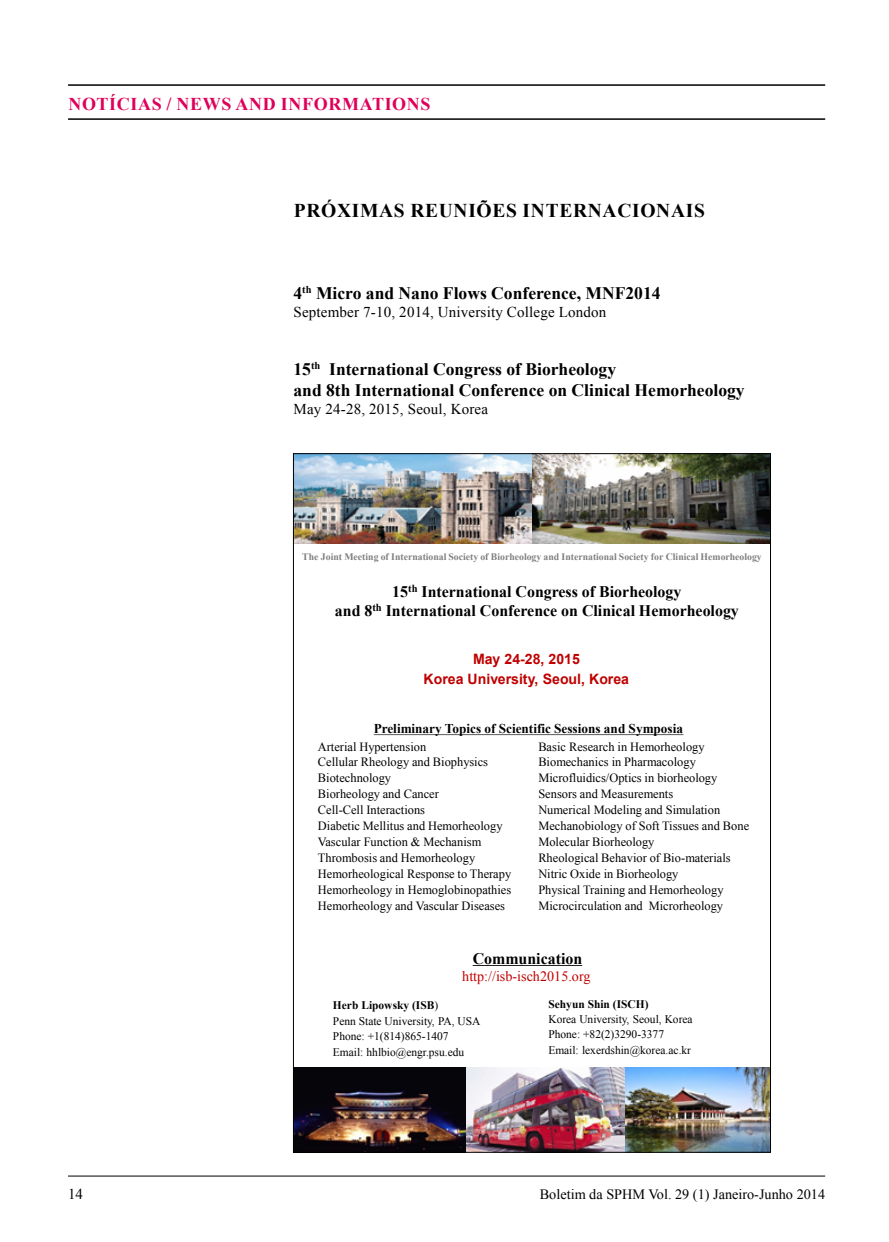
<style>
.page{position:relative;width:889px;height:1242px;background:#fff}
.page>*{position:absolute;margin:0;border:0;box-sizing:border-box;transform-origin:0 0}
.t1{font:700 19.5px "Times New Roman";letter-spacing:.035em;color:#000}
.t2{font:700 18px "Times New Roman";letter-spacing:.035em;color:#de0059}
.t3{font:700 17.55px/21.6px "Times New Roman";color:#000}
.t4{font:700 16.05px/19.4px "Times New Roman";color:#000;text-align:center}
.t5{font:15px "Times New Roman";letter-spacing:.01em;color:#000}
.t6{font:700 14.25px/20.7px "Arial";color:#c00000;text-align:center}
.t7{font:14.25px "Times New Roman";color:#000}
.t8{font:14.25px "Times New Roman";color:#c00000}
.t9{font:700 13.5px "Times New Roman";color:#000}
.t10{font:12.6px/15.9px "Times New Roman";color:#000}
.t11{font:11.55px/15.3px "Times New Roman";color:#000}
.t12{font:700 11.55px "Times New Roman";color:#000}
.t13{font:700 9.9px "Times New Roman";color:#7f7f7f}
.s1{font-weight:700}
</style>
<div class="page">
<hr style="left:68px;top:1175px;width:757px;height:1px;background:#000">
<hr style="left:68px;top:84px;width:757px;height:2px;background:#000">
<hr style="left:68px;top:118px;width:757px;height:2px;background:#000">
<img style="left:532px;top:455px;width:237px;height:88px">
<img style="left:295px;top:455px;width:237px;height:89px">
<img style="left:466px;top:1067px;width:160px;height:83px">
<img style="left:295px;top:1067px;width:171px;height:83px">
<img style="left:626px;top:1067px;width:143px;height:83px">
<svg style="left:374px;top:734px;width:309px;height:1px"></svg>
<svg style="left:473px;top:965px;width:109px;height:1px"></svg>
<h2 class="t2" style="left:68px;top:91px;width:364px">NOTÍCIAS / NEWS AND INFORMATIONS</h2>
<h1 class="t1" style="left:294px;top:197px;width:412px">PRÓXIMAS REUNIÕES INTERNACIONAIS</h1>
<h3 class="t3" style="left:293px;top:282px;width:368px">4<sup>th</sup> Micro and Nano Flows Conference, MNF2014</h3>
<p class="t5" style="left:293px;top:301px;width:314px">September 7-10, 2014, University College London</p>
<h3 class="t3" style="left:293px;top:357px;width:453px">15<sup>th</sup> International Congress of Biorheology<br>and 8th International Conference on Clinical Hemorheology</h3>
<p class="t5" style="left:293px;top:399px;width:196px">May 24-28, 2015, Seoul, Korea</p>
<p class="t13" style="left:302px;top:549px;width:461px">The Joint Meeting of International Society of Biorheology and International Society for Clinical Hemorheology</p>
<p class="t4" style="left:335px;top:581px;width:405px">15<sup>th</sup> International Congress of Biorheology<br>and 8<sup>th</sup> International Conference on Clinical Hemorheology</p>
<p class="t6" style="left:423px;top:648px;width:207px">May 24-28, 2015<br>Korea University, Seoul, Korea</p>
<p class="t9" style="left:374px;top:719px;width:311px">Preliminary Topics of Scientific Sessions and Symposia</p>
<p class="t10" style="left:318px;top:738px;width:195px">Arterial Hypertension<br>Cellular Rheology and Biophysics<br>Biotechnology<br>Biorheology and Cancer<br>Cell-Cell Interactions<br>Diabetic Mellitus and Hemorheology<br>Vascular Function &amp; Mechanism<br>Thrombosis and Hemorheology<br>Hemorheological Response to Therapy<br>Hemorheology in Hemoglobinopathies<br>Hemorheology and Vascular Diseases</p>
<p class="t10" style="left:538px;top:738px;width:212px">Basic Research in Hemorheology Biomechanics in Pharmacology Microfluidics/Optics in biorheology Sensors and Measurements<br>Numerical Modeling and Simulation Mechanobiology of Soft Tissues and Bone Molecular Biorheology<br>Rheological Behavior of Bio-materials Nitric Oxide in Biorheology<br>Physical Training and Hemorheology Microcirculation and Microrheology</p>
<p class="t4" style="left:473px;top:948px;width:111px">Communication</p>
<p class="t12" style="left:548px;top:995px;width:102px">Sehyun Shin (ISCH)</p>
<p class="t11" style="left:548px;top:1011px;width:146px">Korea University, Seoul, Korea<br>Phone: +82(2)3290-3377<br>Email: lexerdshin@korea.ac.kr</p>
<p class="t8" style="left:462px;top:965px;width:130px">http://isb-isch2015.org</p>
<p class="t11" style="left:333px;top:997px;width:149px"><span class="s1">Herb Lipowsky (ISB</span>)<br>Penn State University, PA, USA<br>Phone: +1(814)865-1407<br>Email: hhlbio@engr.psu.edu</p>
<p class="t5" style="left:68px;top:1183px;width:16px">14</p>
<p class="t7" style="left:540px;top:1184px;width:287px">Boletim da SPHM Vol. 29 (1) Janeiro-Junho 2014</p>
</div>
